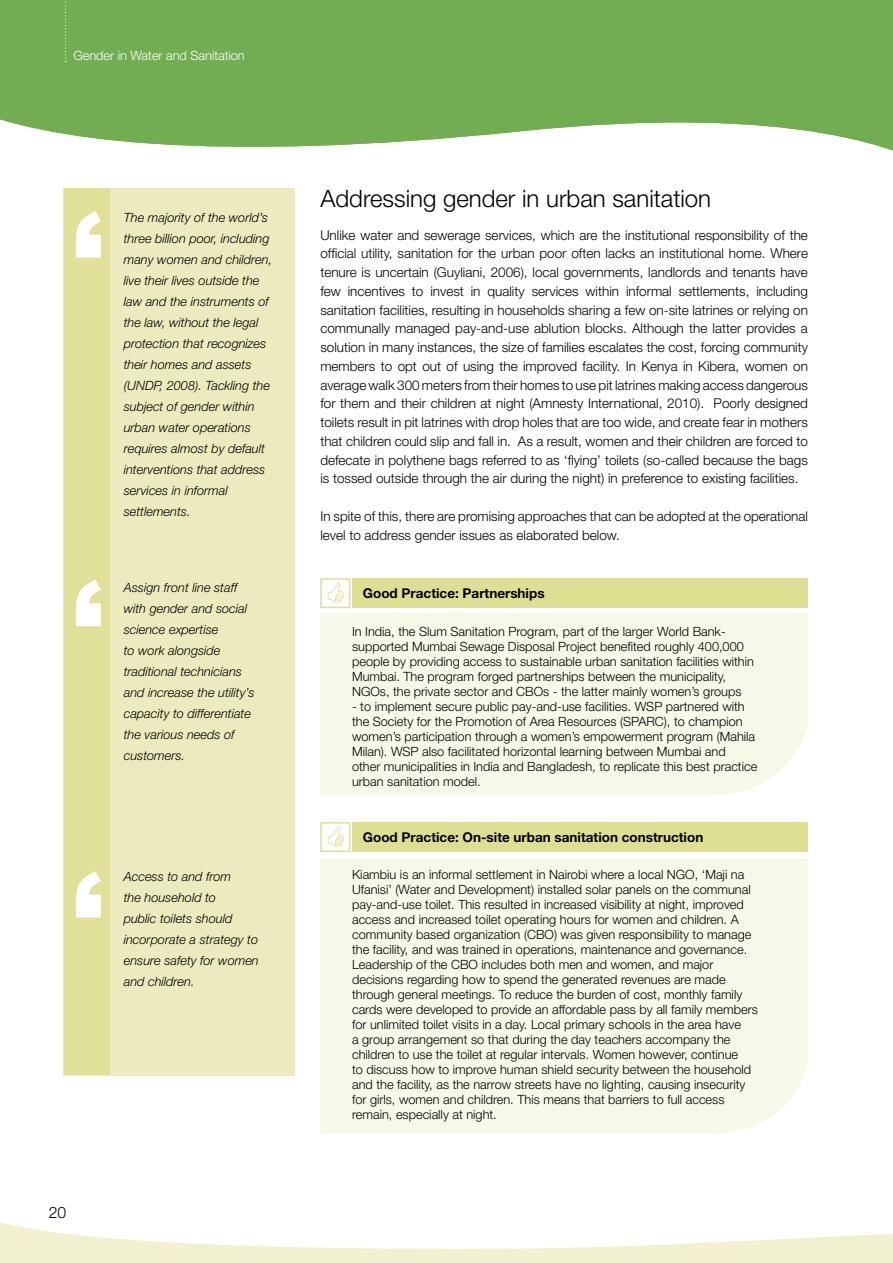
<style>
.page{position:relative;width:893px;height:1263px;background:#fff}
.page>*{position:absolute;margin:0;border:0;box-sizing:border-box;transform-origin:0 0}
.t1{font:300 24px "Helvetica Neue";color:#000}
.t2{font:300 15.75px "Helvetica Neue";color:#000}
.t3{font:300 13.5px/18.8px "Helvetica Neue";color:#000;text-align:justify}
.t4{font:700 13.5px "Helvetica Neue";color:#000}
.t5{font:300 12.75px/15px "Helvetica Neue";color:#000}
.t6{font:italic 300 12.75px/21px "Helvetica Neue";color:#000}
.t7{font:300 12.75px "Helvetica Neue";color:#fff}
</style>
<div class="page">
<svg style="left:0;top:0;width:893px;height:151px;background:#7fb663"></svg>
<svg style="left:0;top:1222px;width:893px;height:41px"></svg>
<div style="left:64px;top:189px;width:231px;height:887px;background:#ebebbe"></div>
<div style="left:64px;top:189px;width:45px;height:886px;background:#dfdf93"></div>
<svg style="left:76px;top:211px;width:25px;height:47px"></svg>
<svg style="left:76px;top:580px;width:25px;height:46px"></svg>
<svg style="left:76px;top:871px;width:25px;height:46px"></svg>
<div style="left:320px;top:613px;width:488px;height:182px;background:#f8f8e9"></div>
<div style="left:352px;top:578px;width:456px;height:30px;background:#dfdf93"></div>
<div style="left:320px;top:578px;width:30px;height:30px;border:2px solid #dfdf93"></div>
<svg style="left:328px;top:582px;width:16px;height:20px"></svg>
<div style="left:320px;top:859px;width:488px;height:275px;background:#f8f8e9"></div>
<div style="left:352px;top:822px;width:456px;height:30px;background:#dfdf93"></div>
<div style="left:320px;top:822px;width:30px;height:30px;border:2px solid #dfdf93"></div>
<svg style="left:328px;top:826px;width:16px;height:20px"></svg>
<svg style="left:65px;top:0;width:1px;height:62px"></svg>
<p class="t7" style="left:73px;top:47px;width:173px">Gender in Water and Sanitation</p>
<p class="t2" style="left:49px;top:1203px;width:19px">20</p>
<p class="t6" style="left:124px;top:206px;width:150px">The majority of the world’s three billion poor, including many women and children, live their lives outside the law and the instruments of the law, without the legal protection that recognizes their homes and assets (UNDP, 2008). Tackling the subject of gender within urban water operations requires almost by default interventions that address services in informal settlements.</p>
<p class="t6" style="left:124px;top:577px;width:132px">Assign front line staff with gender and social science expertise<br>to work alongside traditional technicians and increase the utility’s capacity to differentiate the various needs of customers.</p>
<p class="t6" style="left:124px;top:866px;width:137px">Access to and from<br>the household to<br>public toilets should incorporate a strategy to ensure safety for women and children.</p>
<h1 class="t1" style="left:320px;top:184px;width:392px">Addressing gender in urban sanitation</h1>
<p class="t3" style="left:320px;top:225px;width:489px">Unlike water and sewerage services, which are the institutional responsibility of the official utility, sanitation for the urban poor often lacks an institutional home. Where tenure is uncertain (Guyliani, 2006), local governments, landlords and tenants have few incentives to invest in quality services within informal settlements, including sanitation facilities, resulting in households sharing a few on-site latrines or relying on communally managed pay-and-use ablution blocks. Although the latter provides a solution in many instances, the size of families escalates the cost, forcing community members to opt out of using the improved facility. In Kenya in Kibera, women on average walk 300 meters from their homes to use pit latrines making access dangerous for them and their children at night (Amnesty International, 2010). Poorly designed toilets result in pit latrines with drop holes that are too wide, and create fear in mothers that children could slip and fall in. As a result, women and their children are forced to defecate in polythene bags referred to as ‘flying’ toilets (so-called because the bags is tossed outside through the air during the night) in preference to existing facilities.</p>
<p class="t3" style="left:320px;top:506px;width:489px">In spite of this, there are promising approaches that can be adopted at the operational level to address gender issues as elaborated below.</p>
<p class="t4" style="left:363px;top:585px;width:183px">Good Practice: Partnerships</p>
<p class="t5" style="left:352px;top:623px;width:403px">In India, the Slum Sanitation Program, part of the larger World Bank&shy;supported Mumbai Sewage Disposal Project benefited roughly 400,000 people by providing access to sustainable urban sanitation facilities within Mumbai. The program forged partnerships between the municipality, NGOs, the private sector and CBOs - the latter mainly women’s groups</p>
<p class="t5" style="left:352px;top:698px;width:407px">- to implement secure public pay-and-use facilities. WSP partnered with the Society for the Promotion of Area Resources (SPARC), to champion women’s participation through a women’s empowerment program (Mahila Milan). WSP also facilitated horizontal learning between Mumbai and<br>other municipalities in India and Bangladesh, to replicate this best practice urban sanitation model.</p>
<p class="t4" style="left:363px;top:828px;width:342px">Good Practice: On-site urban sanitation construction</p>
<p class="t5" style="left:352px;top:867px;width:407px">Kiambiu is an informal settlement in Nairobi where a local NGO, ‘Maji na Ufanisi’ (Water and Development) installed solar panels on the communal pay-and-use toilet. This resulted in increased visibility at night, improved access and increased toilet operating hours for women and children. A community based organization (CBO) was given responsibility to manage the facility, and was trained in operations, maintenance and governance.<br>Leadership of the CBO includes both men and women, and major decisions regarding how to spend the generated revenues are made through general meetings. To reduce the burden of cost, monthly family cards were developed to provide an affordable pass by all family members for unlimited toilet visits in a day. Local primary schools in the area have<br>a group arrangement so that during the day teachers accompany the children to use the toilet at regular intervals. Women however, continue<br>to discuss how to improve human shield security between the household and the facility, as the narrow streets have no lighting, causing insecurity for girls, women and children. This means that barriers to full access remain, especially at night.</p>
</div>
